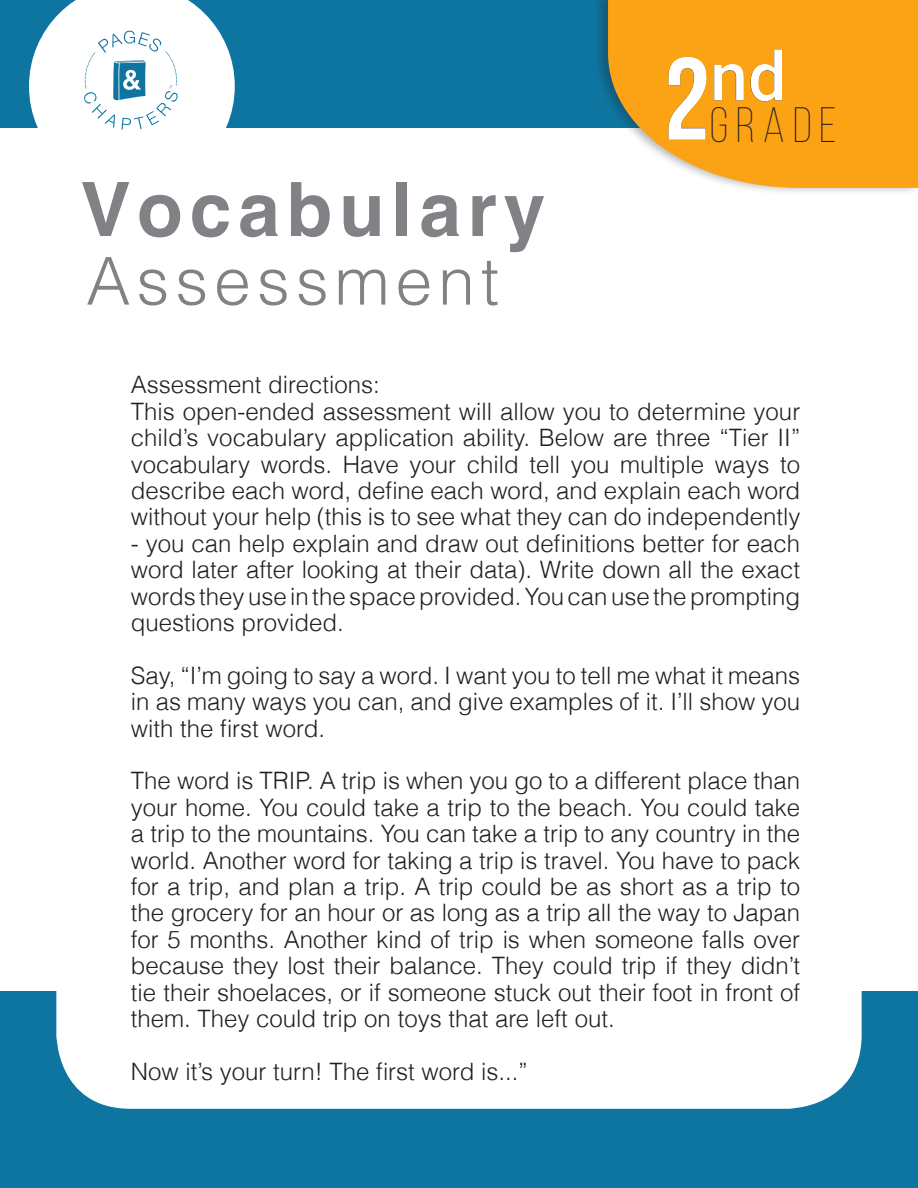
<style>
.page{position:relative;width:918px;height:1188px;background:#fff}
.page>*{position:absolute;margin:0;border:0;box-sizing:border-box;transform-origin:0 0}
.t1{font:700 75px "Helvetica";letter-spacing:.09em;color:#808285}
.t2{font:500 68.25px "Roboto";color:#fff}
.t3{font:300 66px "Helvetica";letter-spacing:.09em;color:#808285}
.t4{font:300 49.65px "Bebas Neue";letter-spacing:.16em;color:#231f20}
.t5{font:300 24px/26.4px "Helvetica";color:#231f20;text-align:justify}
.s1{font-family:"Bebas Neue";font-weight:700;font-size:117px}
</style>
<div class="page">
<div style="left:0;top:991px;width:918px;height:197px;background:#0e75a1"></div>
<div style="left:56px;top:302px;width:806px;height:807px;background:#fff;border-radius:74px"></div>
<div style="left:0;top:0;width:918px;height:127px;background:#0e75a1"></div>
<div style="left:593px;top:0;width:325px;height:196px;background:#231f20;opacity:.32"></div>
<svg style="left:608px;top:0;width:310px;height:188px;background:#f6ad37"></svg>
<div style="left:641px;top:29px;width:226px;height:131px;background:#fca215"></div>
<svg style="left:29px;top:0;width:206px;height:130px;background:#daeaf0"></svg>
<p class="t1" style="left:80px;top:162px;width:467px">Vocabulary</p>
<p class="t3" style="left:86px;top:228px;width:414px">Assessment</p>
<h2 class="t2" style="left:664px;top:29px;width:124px"><span class="s1">2</span>nd</h2>
<p class="t4" style="left:710px;top:98px;width:129px">GRADE</p>
<p class="t5" style="left:131px;top:371px;width:250px">Assessment directions:</p>
<p class="t5" style="left:131px;top:397px;width:671px">This open-ended assessment will allow you to determine your child’s vocabulary application ability. Below are three “Tier II” vocabulary words. Have your child tell you multiple ways to describe each word, define each word, and explain each word without your help (this is to see what they can do independently</p>
<p class="t5" style="left:131px;top:529px;width:671px">- you can help explain and draw out definitions better for each word later after looking at their data). Write down all the exact words they use in the space provided. You can use the prompting questions provided.</p>
<p class="t5" style="left:131px;top:661px;width:671px">Say, “I’m going to say a word. I want you to tell me what it means in as many ways you can, and give examples of it. I’ll show you with the first word.</p>
<p class="t5" style="left:131px;top:767px;width:671px">The word is TRIP. A trip is when you go to a different place than your home. You could take a trip to the beach. You could take a trip to the mountains. You can take a trip to any country in the world. Another word for taking a trip is travel. You have to pack for a trip, and plan a trip. A trip could be as short as a trip to the grocery for an hour or as long as a trip all the way to Japan for 5 months. Another kind of trip is when someone falls over because they lost their balance. They could trip if they didn’t tie their shoelaces, or if someone stuck out their foot in front of them. They could trip on toys that are left out.</p>
<p class="t5" style="left:131px;top:1057px;width:398px">Now it’s your turn! The first word is...”</p>
</div>
